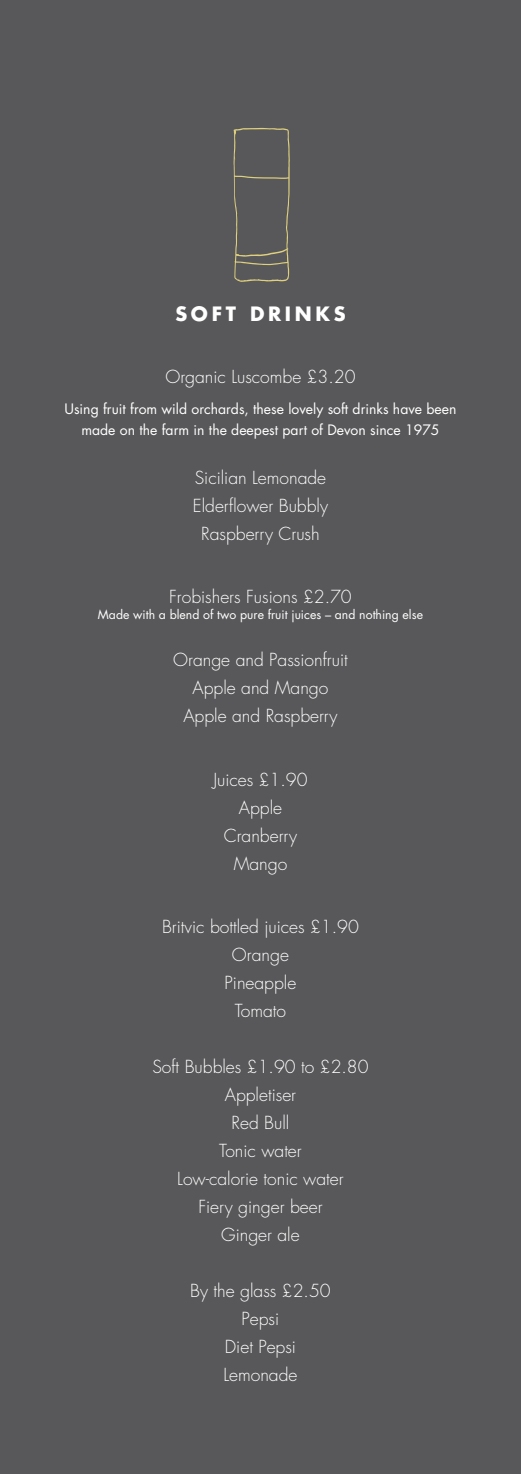
<style>
.page{position:relative;width:521px;height:1474px;background:#fff}
.page>*{position:absolute;margin:0;border:0;box-sizing:border-box;transform-origin:0 0}
.t1{font:700 19.25px "Futura Std";letter-spacing:.19em;color:#fff}
.t2{font:300 17.5px/28px "Futura Std";color:#fff;text-align:center}
.t3{font:14px/21px "Futura Std";color:#fff;text-align:center}
.t4{font:12.25px "Futura Std";color:#fff}
</style>
<div class="page">
<div style="left:0;top:0;width:521px;height:1473px;background:#58585a"></div>
<svg style="left:234px;top:128px;width:56px;height:154px"></svg>
<p class="t1" style="left:175px;top:301px;width:172px">SOFT DRINKS</p>
<p class="t2" style="left:165px;top:363px;width:192px">Organic Luscombe £3.20</p>
<p class="t3" style="left:64px;top:398px;width:393px">Using fruit from wild orchards, these lovely soft drinks have been made on the farm in the deepest part of Devon since 1975</p>
<p class="t2" style="left:193px;top:464px;width:137px">Sicilian Lemonade<br>Elderflower Bubbly<br>Raspberry Crush</p>
<p class="t2" style="left:169px;top:583px;width:184px">Frobishers Fusions £2.70</p>
<p class="t4" style="left:98px;top:606px;width:326px">Made with a blend of two pure fruit juices – and nothing else</p>
<p class="t2" style="left:173px;top:646px;width:176px">Orange and Passionfruit<br>Apple and Mango<br>Apple and Raspberry</p>
<p class="t2" style="left:213px;top:765px;width:96px">Juices £1.90<br>Apple<br>Cranberry<br>Mango</p>
<p class="t2" style="left:162px;top:913px;width:198px">Britvic bottled juices £1.90<br>Orange<br>Pineapple<br>Tomato</p>
<p class="t2" style="left:152px;top:1053px;width:218px">Soft Bubbles £1.90 to £2.80<br>Appletiser<br>Red Bull<br>Tonic water<br>Low-calorie tonic water<br>Fiery ginger beer<br>Ginger ale</p>
<p class="t2" style="left:190px;top:1277px;width:142px">By the glass £2.50<br>Pepsi<br>Diet Pepsi<br>Lemonade</p>
</div>
